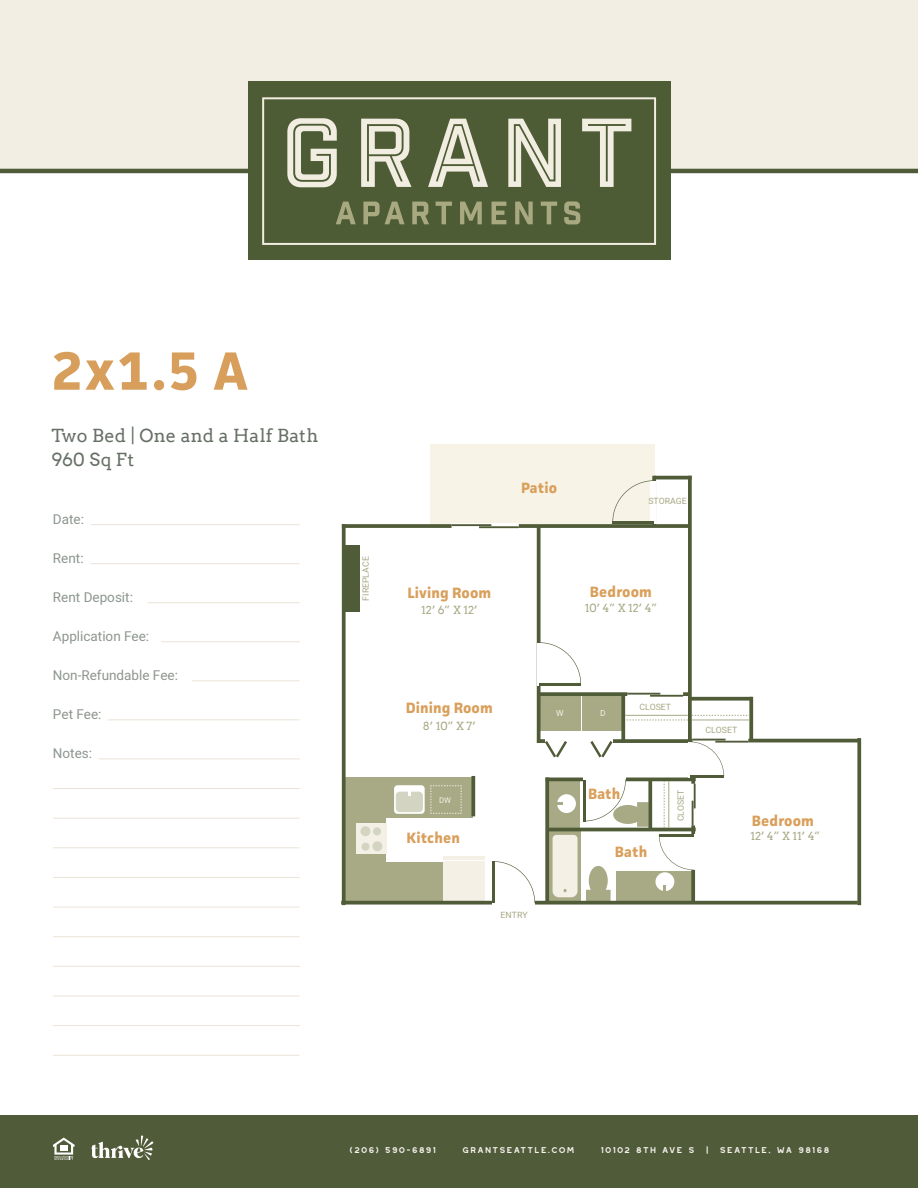
<style>
.page{position:relative;width:918px;height:1188px;background:#fff}
.page>*{position:absolute;margin:0;border:0;box-sizing:border-box;transform-origin:0 0}
.t1{font:700 54px "Facit";color:#d89f5c}
.Subheader{font:18px/24px "Arvo";letter-spacing:.01em;color:#667066}
.t2{font:700 15px "Facit";letter-spacing:.01em;color:#d99f5b}
.t3{font:13.5px "Heebo";color:#8c968e}
.t4{font:11.25px "Arvo";color:#a8a985}
.t5{font:10.5px "Westmount";color:#f8f4f1}
.t6{font:8.7px "Heebo";color:#a8a985}
.t7{font:8.4px "Heebo";color:#f4f0e5}
.t8{font:7.8px "Heebo";color:#f4f0e5}
</style>
<div class="page">
<div style="left:0;top:1115px;width:918px;height:73px;background:#505b39"></div>
<svg style="left:91px;top:1136px;width:62px;height:24px"></svg>
<div style="left:0;top:0;width:918px;height:170px;background:#f2eee3"></div>
<hr style="left:91px;top:524px;width:209px;height:1px;background:#ebe3d6">
<hr style="left:91px;top:563px;width:209px;height:1px;background:#ebe3d6">
<hr style="left:148px;top:602px;width:152px;height:1px;background:#ebe3d6">
<hr style="left:161px;top:641px;width:139px;height:1px;background:#ebe3d6">
<hr style="left:192px;top:680px;width:108px;height:1px;background:#ebe3d6">
<hr style="left:107px;top:719px;width:193px;height:1px;background:#ebe3d6">
<hr style="left:98px;top:759px;width:202px;height:1px;background:#ebe3d6">
<hr style="left:53px;top:788px;width:247px;height:1px;background:#ebe3d6">
<hr style="left:53px;top:907px;width:247px;height:1px;background:#ebe3d6">
<hr style="left:53px;top:1025px;width:247px;height:1px;background:#ebe3d6">
<hr style="left:53px;top:847px;width:247px;height:1px;background:#ebe3d6">
<hr style="left:53px;top:966px;width:247px;height:1px;background:#ebe3d6">
<hr style="left:53px;top:818px;width:247px;height:1px;background:#ebe3d6">
<hr style="left:53px;top:936px;width:247px;height:1px;background:#ebe3d6">
<hr style="left:53px;top:1055px;width:247px;height:1px;background:#ebe3d6">
<hr style="left:53px;top:877px;width:247px;height:1px;background:#ebe3d6">
<hr style="left:53px;top:996px;width:247px;height:1px;background:#ebe3d6">
<hr style="left:0;top:169px;width:918px;height:4px;background:#505b39">
<div style="left:248px;top:81px;width:422px;height:178px;background:#4d5c35"></div>
<svg style="left:262px;top:97px;width:394px;height:148px"></svg>
<svg style="left:287px;top:118px;width:50px;height:69px"></svg>
<svg style="left:361px;top:119px;width:51px;height:68px"></svg>
<svg style="left:428px;top:119px;width:60px;height:68px"></svg>
<svg style="left:508px;top:119px;width:53px;height:68px"></svg>
<svg style="left:582px;top:119px;width:49px;height:68px"></svg>
<svg style="left:336px;top:202px;width:20px;height:22px"></svg>
<svg style="left:363px;top:202px;width:42px;height:22px"></svg>
<svg style="left:412px;top:202px;width:17px;height:22px"></svg>
<svg style="left:436px;top:202px;width:16px;height:22px"></svg>
<svg style="left:460px;top:202px;width:22px;height:22px"></svg>
<svg style="left:492px;top:202px;width:14px;height:22px"></svg>
<svg style="left:515px;top:202px;width:18px;height:22px"></svg>
<svg style="left:541px;top:202px;width:16px;height:22px"></svg>
<svg style="left:564px;top:201px;width:16px;height:23px"></svg>
<svg style="left:53px;top:1138px;width:22px;height:22px"></svg>
<div style="left:346px;top:781px;width:40px;height:122px;background:#a8a985"></div>
<div style="left:343px;top:777px;width:130px;height:40px;background:#a8a985"></div>
<div style="left:358px;top:862px;width:120px;height:40px;background:#a8a985"></div>
<div style="left:540px;top:695px;width:41px;height:36px;background:#a8a985"></div>
<div style="left:443px;top:861px;width:41px;height:40px;background:#f4f0e5"></div>
<hr style="left:443px;top:856px;width:41px;height:4px;background:#f4f0e5">
<svg style="left:394px;top:785px;width:31px;height:29px"></svg>
<div style="left:396px;top:792px;width:27px;height:20px;background:#d4d4c2;border-radius:4px"></div>
<svg style="left:408px;top:790px;width:3px;height:6px"></svg>
<svg style="left:430px;top:785px;width:32px;height:29px"></svg>
<div style="left:356px;top:824px;width:31px;height:30px;background:#f4f0e5"></div>
<div style="left:361px;top:843px;width:9px;height:8px;background:#d4d4c2;border-radius:50%"></div>
<div style="left:361px;top:826px;width:9px;height:10px;background:#d4d4c2;border-radius:50%"></div>
<div style="left:372px;top:841px;width:10px;height:10px;background:#d4d4c2;border-radius:50%"></div>
<div style="left:373px;top:827px;width:8px;height:8px;background:#d4d4c2;border-radius:50%"></div>
<div style="left:617px;top:871px;width:75px;height:31px;background:#a8a985"></div>
<div style="left:656px;top:872px;width:18px;height:19px;background:#fff;border-radius:50%"></div>
<svg style="left:664px;top:885px;width:2px;height:6px"></svg>
<svg style="left:586px;top:866px;width:25px;height:35px"></svg>
<svg style="left:549px;top:831px;width:32px;height:70px"></svg>
<div style="left:553px;top:835px;width:25px;height:62px;background:#f4f0e5"></div>
<div style="left:583px;top:695px;width:41px;height:36px;background:#a8a985"></div>
<div style="left:548px;top:780px;width:31px;height:49px;background:#a8a985"></div>
<div style="left:557px;top:794px;width:19px;height:19px;background:#fff;border-radius:50%"></div>
<svg style="left:557px;top:802px;width:6px;height:3px"></svg>
<div style="left:430px;top:444px;width:225px;height:81px;background:#f7f3e7"></div>
<svg style="left:342px;top:528px;width:4px;height:373px"></svg>
<svg style="left:857px;top:738px;width:4px;height:167px"></svg>
<svg style="left:342px;top:524px;width:346px;height:4px"></svg>
<hr style="left:688px;top:739px;width:171px;height:3px;background:#505b38">
<hr style="left:654px;top:476px;width:38px;height:3px;background:#505b38">
<svg style="left:688px;top:476px;width:4px;height:302px"></svg>
<svg style="left:537px;top:526px;width:4px;height:213px"></svg>
<svg style="left:691px;top:781px;width:4px;height:120px"></svg>
<svg style="left:545px;top:777px;width:4px;height:124px"></svg>
<svg style="left:341px;top:901px;width:517px;height:4px;background:#646d4e"></svg>
<div style="left:345px;top:545px;width:15px;height:67px;background:#505b38"></div>
<svg style="left:691px;top:697px;width:58px;height:4px"></svg>
<svg style="left:749px;top:697px;width:4px;height:42px"></svg>
<svg style="left:537px;top:739px;width:154px;height:4px"></svg>
<svg style="left:538px;top:692px;width:152px;height:4px"></svg>
<svg style="left:621px;top:694px;width:4px;height:48px"></svg>
<hr style="left:546px;top:828px;width:150px;height:3px;background:#505b38">
<hr style="left:546px;top:778px;width:150px;height:3px;background:#505b38">
<hr style="left:648px;top:779px;width:4px;height:50px;background:#505b38">
<svg style="left:652px;top:476px;width:4px;height:50px"></svg>
<svg style="left:471px;top:776px;width:4px;height:40px"></svg>
<div style="left:537px;top:643px;width:6px;height:42px;background:#fff"></div>
<svg style="left:539px;top:642px;width:42px;height:42px"></svg>
<hr style="left:540px;top:683px;width:41px;height:2px;background:#505b38">
<div style="left:691px;top:834px;width:5px;height:36px;background:#fff"></div>
<svg style="left:659px;top:836px;width:35px;height:34px"></svg>
<hr style="left:659px;top:834px;width:35px;height:2px;background:#505b38">
<div style="left:492px;top:899px;width:43px;height:6px;background:#fff"></div>
<svg style="left:493px;top:861px;width:42px;height:42px"></svg>
<hr style="left:492px;top:861px;width:3px;height:41px;background:#505b38">
<div style="left:650px;top:481px;width:6px;height:42px;background:#fff"></div>
<svg style="left:612px;top:480px;width:42px;height:42px"></svg>
<hr style="left:613px;top:521px;width:41px;height:2px;background:#505b38">
<div style="left:545px;top:738px;width:68px;height:6px;background:#fff"></div>
<svg style="left:543px;top:739px;width:24px;height:19px"></svg>
<svg style="left:590px;top:739px;width:25px;height:19px"></svg>
<svg style="left:625px;top:715px;width:124px;height:6px"></svg>
<hr style="left:625px;top:715px;width:63px;height:1px;background:#a8a985">
<svg style="left:693px;top:738px;width:55px;height:4px"></svg>
<hr style="left:693px;top:739px;width:33px;height:2px;background:#505b38">
<hr style="left:715px;top:741px;width:33px;height:2px;background:#505b38">
<svg style="left:452px;top:523px;width:67px;height:6px"></svg>
<hr style="left:452px;top:524px;width:39px;height:2px;background:#505b38">
<hr style="left:479px;top:526px;width:40px;height:2px;background:#505b38">
<div style="left:583px;top:778px;width:43px;height:5px;background:#fff"></div>
<svg style="left:584px;top:779px;width:65px;height:48px"></svg>
<hr style="left:583px;top:780px;width:3px;height:41px;background:#505b38">
<svg style="left:627px;top:692px;width:56px;height:4px"></svg>
<hr style="left:627px;top:693px;width:33px;height:2px;background:#505b38">
<hr style="left:650px;top:695px;width:33px;height:2px;background:#505b38">
<svg style="left:691px;top:784px;width:5px;height:41px"></svg>
<hr style="left:692px;top:801px;width:2px;height:24px;background:#505b38">
<hr style="left:694px;top:784px;width:2px;height:24px;background:#505b38">
<div style="left:688px;top:742px;width:5px;height:35px;background:#fff"></div>
<svg style="left:690px;top:742px;width:34px;height:33px"></svg>
<hr style="left:690px;top:775px;width:34px;height:2px;background:#505b38">
<svg style="left:664px;top:781px;width:1px;height:47px"></svg>
<hr style="left:669px;top:781px;width:1px;height:47px;background:#a8a985">
<p class="t1" style="left:51px;top:337px;width:197px">2X1.5 A</p>
<p class="Subheader" style="left:51px;top:424px;width:268px">Two Bed | One and a Half Bath<br>960 Sq Ft</p>
<p class="t3" style="left:53px;top:510px;width:33px">Date:</p>
<p class="t3" style="left:53px;top:549px;width:32px">Rent:</p>
<p class="t3" style="left:53px;top:588px;width:81px">Rent Deposit:</p>
<p class="t3" style="left:53px;top:627px;width:98px">Application Fee:</p>
<p class="t3" style="left:53px;top:666px;width:127px">Non-Refundable Fee:</p>
<p class="t3" style="left:53px;top:705px;width:50px">Pet Fee:</p>
<p class="t3" style="left:53px;top:744px;width:41px">Notes:</p>
<p class="t6" style="left:360px;top:601px;width:46px;rotate:-90deg">FIREPLACE</p>
<p class="t2" style="left:521px;top:478px;width:38px">Patio</p>
<p class="t6" style="left:648px;top:495px;width:40px">STORAGE</p>
<p class="t2" style="left:407px;top:583px;width:85px">Living Room</p>
<p class="t4" style="left:421px;top:603px;width:58px">12’ 6” X 12’</p>
<p class="t2" style="left:590px;top:583px;width:64px">Bedroom</p>
<p class="t4" style="left:585px;top:602px;width:74px">10’ 4” X 12’ 4”</p>
<p class="t2" style="left:406px;top:699px;width:89px">Dining Room</p>
<p class="t4" style="left:423px;top:719px;width:54px">8’ 10” X 7’</p>
<p class="t8" style="left:439px;top:795px;width:14px">DW</p>
<p class="t2" style="left:406px;top:828px;width:55px">Kitchen</p>
<p class="t6" style="left:501px;top:909px;width:29px">ENTRY</p>
<p class="t7" style="left:556px;top:707px;width:9px">W</p>
<p class="t7" style="left:600px;top:707px;width:7px">D</p>
<p class="t6" style="left:639px;top:701px;width:33px">CLOSET</p>
<p class="t2" style="left:588px;top:784px;width:34px">Bath</p>
<p class="t6" style="left:675px;top:821px;width:33px;rotate:-90deg">CLOSET</p>
<p class="t2" style="left:615px;top:843px;width:34px">Bath</p>
<p class="t6" style="left:706px;top:724px;width:33px">CLOSET</p>
<p class="t2" style="left:752px;top:812px;width:64px">Bedroom</p>
<p class="t4" style="left:750px;top:829px;width:71px">12’ 4” X 11’ 4”</p>
<p class="t5" style="left:349px;top:1144px;width:89px">(206) 590-6891</p>
<p class="t5" style="left:462px;top:1144px;width:115px">GRANTSEATTLE.COM</p>
<p class="t5" style="left:600px;top:1144px;width:231px">10102 8TH AVE S | SEATTLE, WA 98168</p>
</div>
